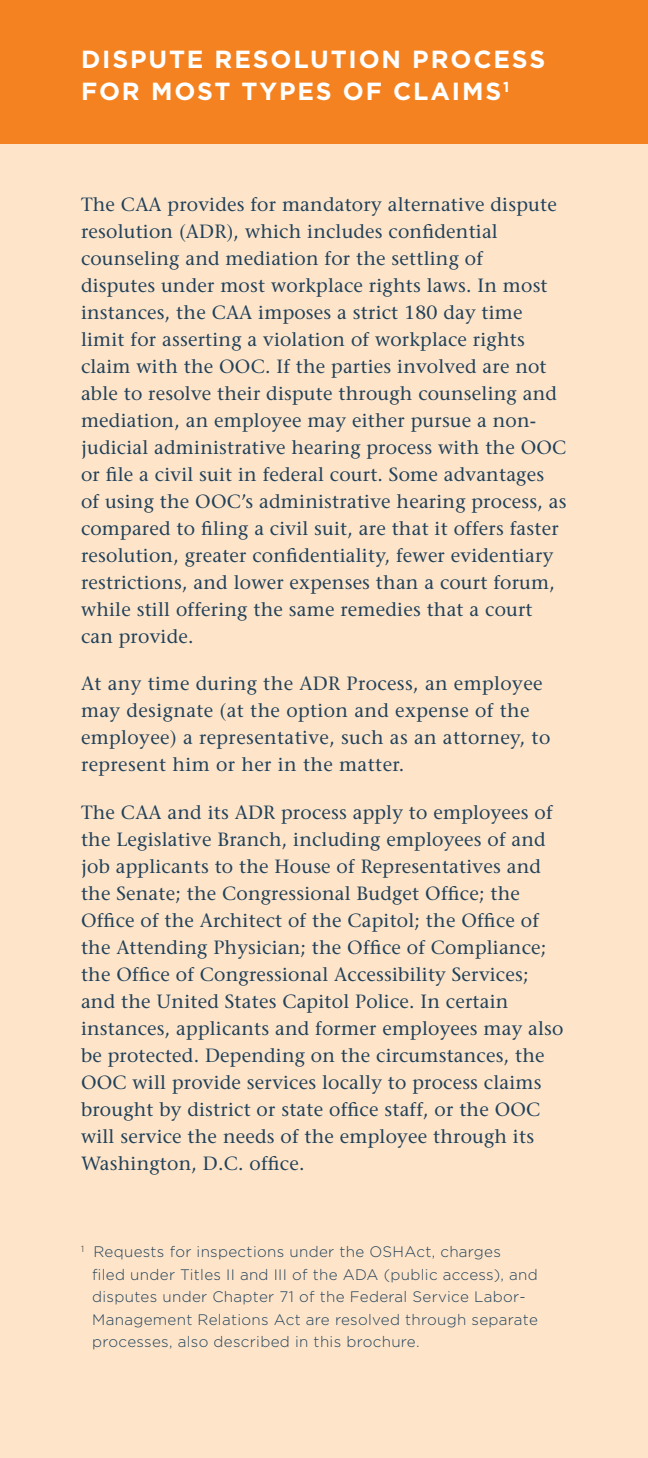
<style>
.page{position:relative;width:648px;height:1458px;background:#fee5ca}
.page>*{position:absolute;margin:0;border:0;box-sizing:border-box;transform-origin:0 0}
.Subhead{font:700 24.75px/31.5px "Gotham";letter-spacing:.075em;color:#fff}
.body{font:19.12px/27px "Stone Serif";letter-spacing:.01em;color:#21415a}
.body-2{font:300 15.3px/22.5px "Gotham";letter-spacing:.02em;color:#21415a}
</style>
<div class="page">
<div style="left:0;top:0;width:648px;height:143px;background:#f58220"></div>
<p class="Subhead" style="left:81px;top:43px;width:466px">DISPUTE RESOLUTION PROCESS<br>FOR MOST TYPES OF CLAIMS<sup>1</sup></p>
<p class="body" style="left:81px;top:191px;width:487px">The CAA provides for mandatory alternative dispute resolution (ADR), which includes confidential counseling and mediation for the settling of<br>disputes under most workplace rights laws. In most instances, the CAA imposes a strict 180 day time limit for asserting a violation of workplace rights claim with the OOC. If the parties involved are not able to resolve their dispute through counseling and mediation, an employee may either pursue a non&shy;judicial administrative hearing process with the OOC or file a civil suit in federal court. Some advantages of using the OOC’s administrative hearing process, as compared to filing a civil suit, are that it offers faster resolution, greater confidentiality, fewer evidentiary restrictions, and lower expenses than a court forum, while still offering the same remedies that a court can provide.</p>
<p class="body" style="left:81px;top:670px;width:471px">At any time during the ADR Process, an employee may designate (at the option and expense of the employee) a representative, such as an attorney, to represent him or her in the matter.</p>
<p class="body" style="left:81px;top:798px;width:484px">The CAA and its ADR process apply to employees of the Legislative Branch, including employees of and job applicants to the House of Representatives and the Senate; the Congressional Budget Office; the Office of the Architect of the Capitol; the Office of the Attending Physician; the Office of Compliance; the Office of Congressional Accessibility Services; and the United States Capitol Police. In certain instances, applicants and former employees may also be protected. Depending on the circumstances, the OOC will provide services locally to process claims brought by district or state office staff, or the OOC will service the needs of the employee through its Washington, D.C. office.</p>
<p class="body-2" style="left:92px;top:1240px;width:447px;text-indent:-11px"><sup>1</sup> Requests for inspections under the OSHAct, charges<br>filed under Titles II and III of the ADA (public access), and disputes under Chapter 71 of the Federal Service Labor-Management Relations Act are resolved through separate processes, also described in this brochure.</p>
</div>
